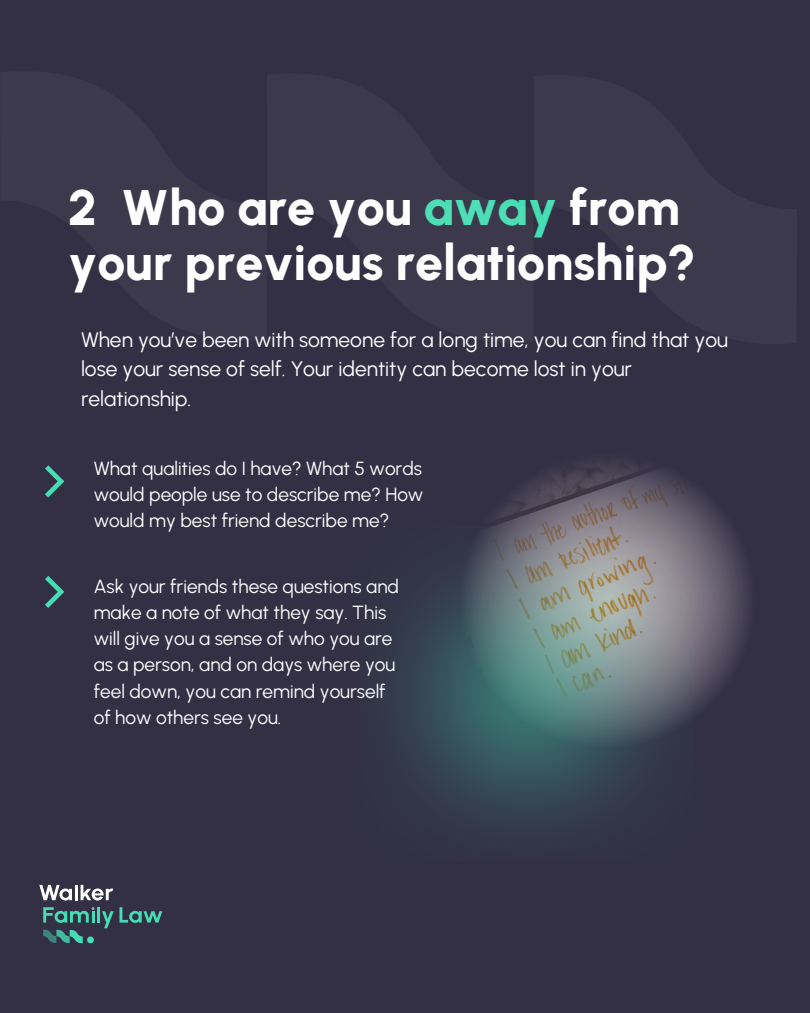
<style>
.page{position:relative;width:810px;height:1013px;background:#fff}
.page>*{position:absolute;margin:0;border:0;box-sizing:border-box;transform-origin:0 0}
.t1{font:800 50px/54.8px "Urbanist";color:#fff}
.t2{font:21px/29.2px "Urbanist";color:#fff}
.t3{font:19px/26.2px "Urbanist";color:#fff;text-align:justify}
.s1{color:#45ddb3}
</style>
<div class="page">
<div style="left:0;top:0;width:810px;height:1012px;background:#333045"></div>
<svg style="left:495px;top:460px;width:254px;height:252px"></svg>
<img style="left:392px;top:526px;width:302px;height:303px">
<svg style="left:45px;top:465px;width:19px;height:32px"></svg>
<svg style="left:45px;top:576px;width:19px;height:32px"></svg>
<svg style="left:39px;top:884px;width:33px;height:16px"></svg>
<hr style="left:75px;top:884px;width:3px;height:16px;background:#fff">
<svg style="left:81px;top:884px;width:32px;height:16px"></svg>
<hr style="left:97px;top:907px;width:3px;height:15px;background:#45ddb3">
<svg style="left:102px;top:907px;width:60px;height:21px"></svg>
<svg style="left:43px;top:929px;width:51px;height:14px"></svg>
<svg style="left:43px;top:907px;width:52px;height:15px"></svg>
<h1 class="t1" style="left:68px;top:180px;width:630px">2 Who are you <span class="s1">away</span> from your previous relationship?</h1>
<p class="t2" style="left:81px;top:325px;width:648px">When you’ve been with someone for a long time, you can find that you lose your sense of self. Your identity can become lost in your relationship.</p>
<p class="t3" style="left:94px;top:455px;width:331px">What qualities do I have? What 5 words would people use to describe me? How would my best friend describe me?</p>
<p class="t3" style="left:94px;top:573px;width:307px;text-align:left">Ask your friends these questions and make a note of what they say. This will give you a sense of who you are as a person, and on days where you feel down, you can remind yourself of how others see you.</p>
</div>
